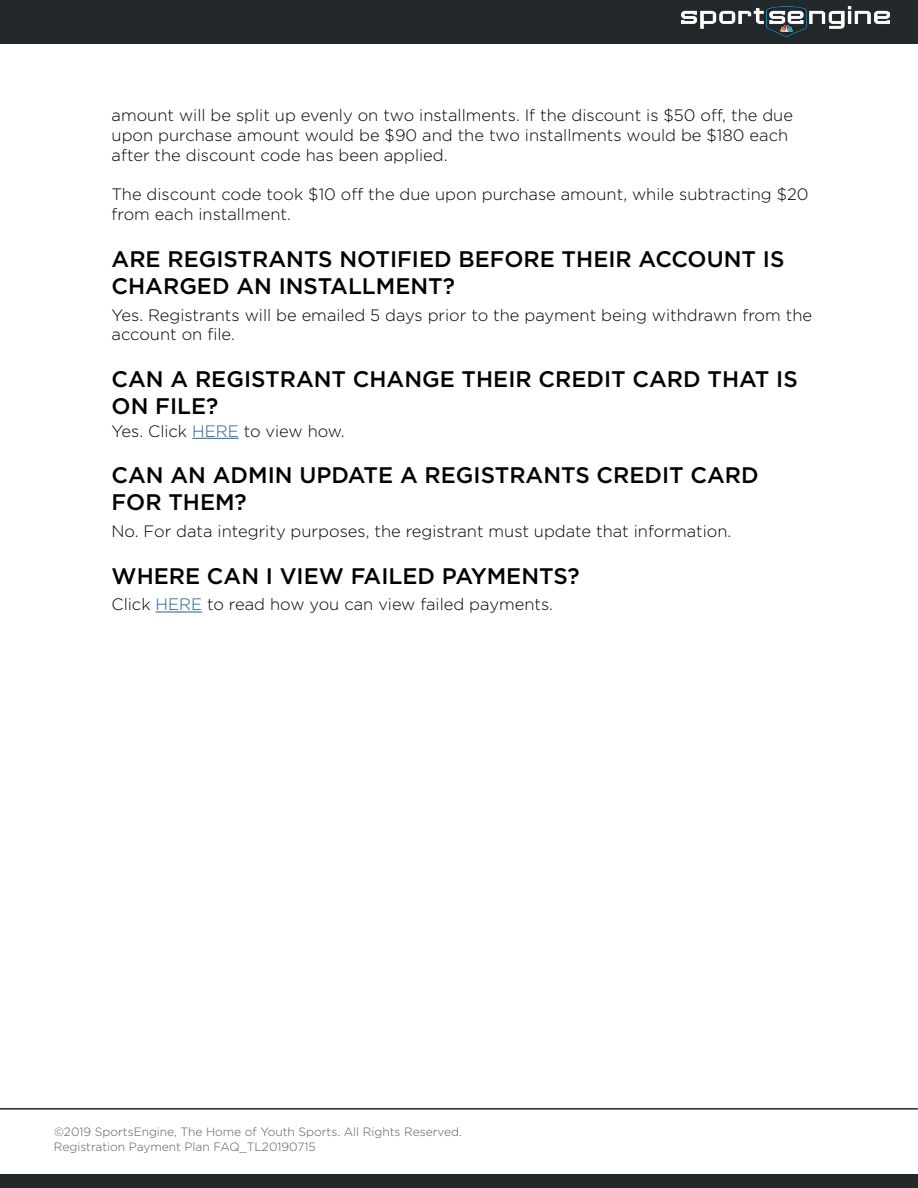
<style>
.page{position:relative;width:918px;height:1188px;background:#fff}
.page>*{position:absolute;margin:0;border:0;box-sizing:border-box;transform-origin:0 0}
.t1{font:500 22.5px/27px "Gotham";color:#000}
.t2{font:300 16.5px/19.8px "Gotham";color:#000}
.t3{font:300 12px/14.4px "Gotham";color:#5a5a5a}
.s1{color:#215e9e}
</style>
<div class="page">
<hr style="left:0;top:1108px;width:918px;height:2px;background:#23282b">
<div style="left:0;top:0;width:918px;height:43px;background:#23282b"></div>
<img style="left:681px;top:7px;width:209px;height:29px">
<div style="left:0;top:1174px;width:918px;height:14px;background:#23282b"></div>
<hr style="left:192px;top:438px;width:47px;height:1px;background:#215e9e">
<hr style="left:156px;top:612px;width:46px;height:1px;background:#215e9e">
<p class="t2" style="left:112px;top:105px;width:683px">amount will be split up evenly on two installments. If the discount is $50 off, the due upon purchase amount would be $90 and the two installments would be $180 each after the discount code has been applied.</p>
<p class="t2" style="left:112px;top:184px;width:699px">The discount code took $10 off the due upon purchase amount, while subtracting $20 from each installment.</p>
<h1 class="t1" style="left:112px;top:245px;width:674px">ARE REGISTRANTS NOTIFIED BEFORE THEIR ACCOUNT IS<br>CHARGED AN INSTALLMENT?</h1>
<p class="t2" style="left:112px;top:304px;width:702px">Yes. Registrants will be emailed 5 days prior to the payment being withdrawn from the account on file.</p>
<h1 class="t1" style="left:112px;top:365px;width:688px">CAN A REGISTRANT CHANGE THEIR CREDIT CARD THAT IS<br>ON FILE?</h1>
<p class="t2" style="left:112px;top:420px;width:235px">Yes. Click <span class="s1">HERE</span> to view how.</p>
<h1 class="t1" style="left:112px;top:462px;width:649px">CAN AN ADMIN UPDATE A REGISTRANTS CREDIT CARD<br>FOR THEM?</h1>
<p class="t2" style="left:112px;top:521px;width:621px">No. For data integrity purposes, the registrant must update that information.</p>
<h1 class="t1" style="left:112px;top:562px;width:470px">WHERE CAN I VIEW FAILED PAYMENTS?</h1>
<p class="t2" style="left:112px;top:594px;width:443px">Click <span class="s1">HERE</span> to read how you can view failed payments.</p>
<p class="t3" style="left:54px;top:1124px;width:409px">©2019 SportsEngine, The Home of Youth Sports. All Rights Reserved.<br>Registration Payment Plan FAQ_TL20190715</p>
</div>
